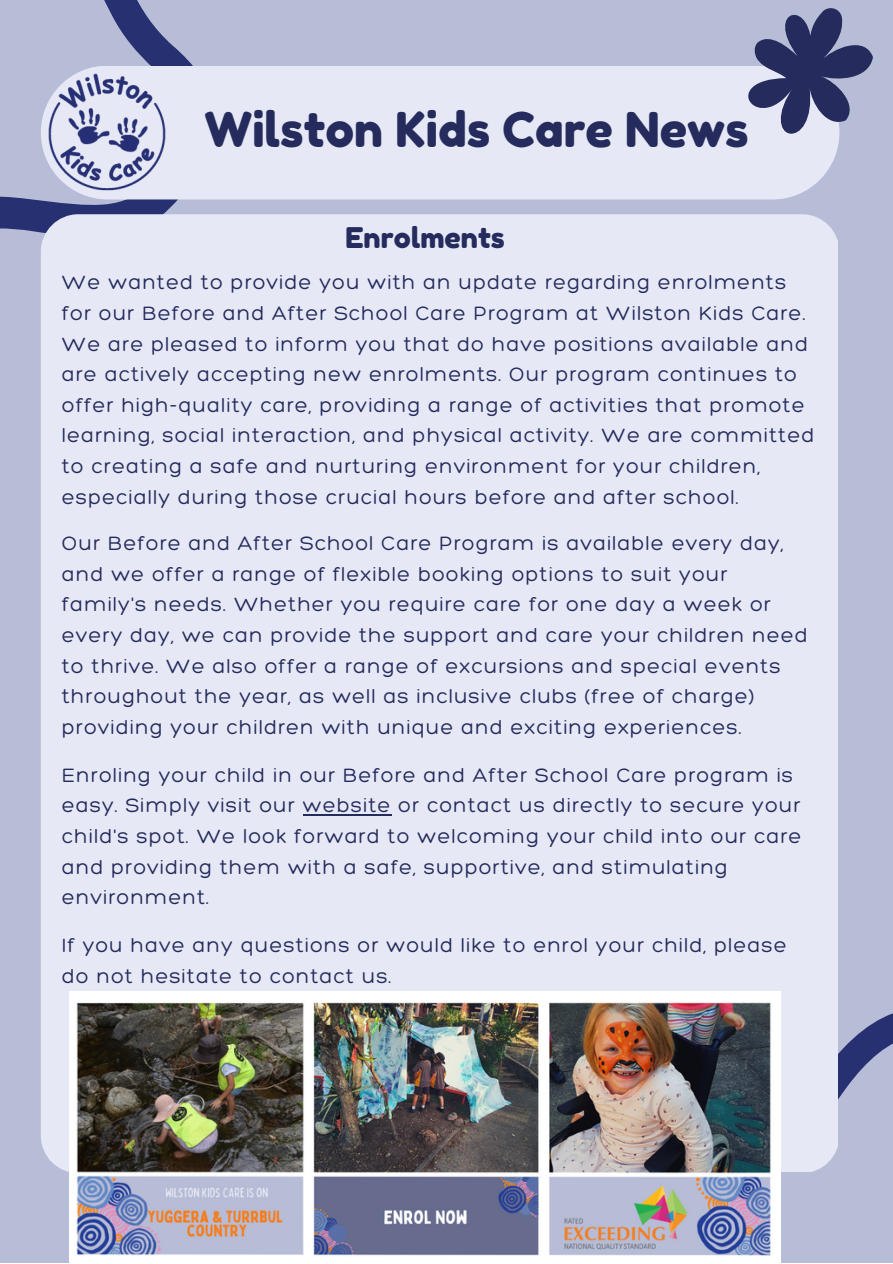
<style>
.page{position:relative;width:893px;height:1264px;background:#fff}
.page>*{position:absolute;margin:0;border:0;box-sizing:border-box;transform-origin:0 0}
.t1{font:48px "Fredoka One";color:#252b5c}
.t2{font:28.5px "Fredoka One";color:#252b5c}
.t3{font:300 21px/30.6px "Hero";letter-spacing:.05em;color:#252b5c}
</style>
<div class="page">
<div style="left:0;top:0;width:892px;height:1262px;background:#b8bdd7"></div>
<svg style="left:0;top:0;width:218px;height:233px"></svg>
<svg style="left:780px;top:936px;width:112px;height:326px"></svg>
<div style="left:41px;top:214px;width:796px;height:957px;background:#e6e9f5"></div>
<div style="left:41px;top:66px;width:798px;height:133px;background:#e6e9f5;border-radius:67px"></div>
<svg style="left:748px;top:8px;width:124px;height:147px"></svg>
<img style="left:41px;top:67px;width:132px;height:133px">
<img style="left:69px;top:991px;width:711px;height:271px">
<hr style="left:302px;top:814px;width:89px;height:2px;background:#252b5c">
<h1 class="t1" style="left:204px;top:100px;width:545px">Wilston Kids Care News</h1>
<h2 class="t2" style="left:345px;top:221px;width:161px">Enrolments</h2>
<p class="t3" style="left:62px;top:267px;width:754px">We wanted to provide you with an update regarding enrolments for our Before and After School Care Program at Wilston Kids Care.<br>We are pleased to inform you that do have positions available and are actively accepting new enrolments. Our program continues to offer high-quality care, providing a range of activities that promote learning, social interaction, and physical activity. We are committed to creating a safe and nurturing environment for your children, especially during those crucial hours before and after school.</p>
<p class="t3" style="left:62px;top:527px;width:747px">Our Before and After School Care Program is available every day, and we offer a range of flexible booking options to suit your family's needs. Whether you require care for one day a week or every day, we can provide the support and care your children need to thrive. We also offer a range of excursions and special events throughout the year, as well as inclusive clubs (free of charge) providing your children with unique and exciting experiences.</p>
<p class="t3" style="left:62px;top:759px;width:741px">Enroling your child in our Before and After School Care program is easy. Simply visit our website or contact us directly to secure your child's spot. We look forward to welcoming your child into our care and providing them with a safe, supportive, and stimulating environment.</p>
<p class="t3" style="left:62px;top:929px;width:726px">If you have any questions or would like to enrol your child, please do not hesitate to contact us.</p>
</div>
